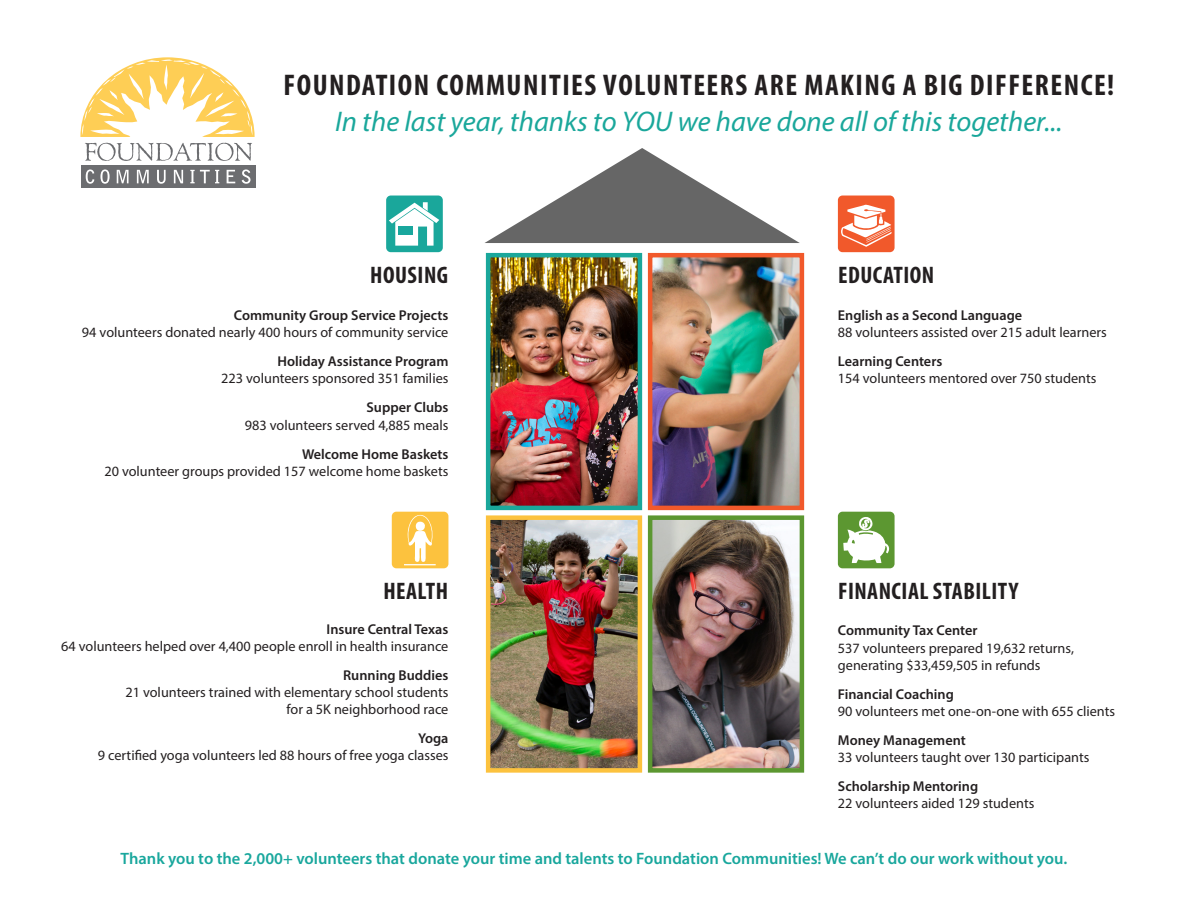
<style>
.page{position:relative;width:1188px;height:918px;background:#fff}
.page>*{position:absolute;margin:0;border:0;box-sizing:border-box;transform-origin:0 0}
.t1{font:700 condensed 30px "Myriad Pro";letter-spacing:.05em;color:#231f20}
.t2{font:italic 28.5px "Myriad Pro";color:#1aa79b}
.t3{font:700 condensed 24px "Myriad Pro";letter-spacing:.02em;color:#231f20}
.t4{font:600 16.5px "Myriad Pro";color:#19a79d}
.t5{font:14.25px/17.1px "Myriad Pro";color:#231f20;text-align:right}
.t6{font:600 14.25px "Myriad Pro";color:#231f20}
</style>
<div class="page">
<svg style="left:80px;top:57px;width:175px;height:80px"></svg>
<div style="left:81px;top:166px;width:174px;height:22px;background:#6c6d70"></div>
<svg style="left:85px;top:143px;width:167px;height:18px"></svg>
<svg style="left:86px;top:169px;width:8px;height:15px"></svg>
<svg style="left:100px;top:169px;width:10px;height:15px"></svg>
<svg style="left:117px;top:170px;width:12px;height:13px"></svg>
<svg style="left:137px;top:170px;width:12px;height:13px"></svg>
<svg style="left:157px;top:170px;width:9px;height:14px"></svg>
<svg style="left:174px;top:170px;width:9px;height:13px"></svg>
<svg style="left:190px;top:170px;width:29px;height:13px"></svg>
<svg style="left:227px;top:170px;width:8px;height:13px"></svg>
<svg style="left:242px;top:169px;width:9px;height:15px"></svg>
<div style="left:386px;top:196px;width:57px;height:56px;background:#1aa79b;border-radius:5px"></div>
<svg style="left:389px;top:202px;width:50px;height:44px"></svg>
<img style="left:491px;top:258px;width:146px;height:247px">
<div style="left:486px;top:253px;width:156px;height:257px;border:4px solid #1aa79b"></div>
<img style="left:491px;top:520px;width:146px;height:248px">
<div style="left:486px;top:515px;width:156px;height:258px;border:4px solid #fcc23e"></div>
<img style="left:653px;top:258px;width:146px;height:247px">
<div style="left:648px;top:253px;width:156px;height:257px;border:4px solid #f1592b"></div>
<img style="left:653px;top:520px;width:146px;height:248px">
<div style="left:648px;top:515px;width:156px;height:258px;border:4px solid #5c9731"></div>
<svg style="left:485px;top:148px;width:315px;height:95px"></svg>
<div style="left:392px;top:512px;width:56px;height:56px;background:#fcc23e;border-radius:5px"></div>
<svg style="left:406px;top:511px;width:40px;height:51px"></svg>
<hr style="left:404px;top:564px;width:32px;height:1px;background:#fff">
<div style="left:838px;top:196px;width:57px;height:56px;background:#f1592b;border-radius:5px"></div>
<svg style="left:841px;top:205px;width:51px;height:42px"></svg>
<div style="left:838px;top:512px;width:57px;height:56px;background:#5c9731;border-radius:5px"></div>
<svg style="left:843px;top:517px;width:46px;height:46px"></svg>
<div style="left:861px;top:538px;width:20px;height:8px;background:#fff"></div>
<p class="t1" style="left:284px;top:66px;width:832px">FOUNDATION COMMUNITIES VOLUNTEERS ARE MAKING A BIG DIFFERENCE!</p>
<p class="t2" style="left:335px;top:104px;width:729px">In the last year, thanks to YOU we have done all of this together...</p>
<p class="t3" style="left:370px;top:260px;width:79px">HOUSING</p>
<p class="t6" style="left:234px;top:306px;width:216px">Community Group Service Projects</p>
<p class="t5" style="left:82px;top:324px;width:368px">94 volunteers donated nearly 400 hours of community service</p>
<p class="t6" style="left:277px;top:352px;width:172px">Holiday Assistance Program</p>
<p class="t5" style="left:221px;top:370px;width:229px">223 volunteers sponsored 351 families</p>
<p class="t6" style="left:367px;top:399px;width:83px">Supper Clubs</p>
<p class="t5" style="left:245px;top:416px;width:205px">983 volunteers served 4,885 meals</p>
<p class="t6" style="left:302px;top:445px;width:148px">Welcome Home Baskets</p>
<p class="t5" style="left:104px;top:462px;width:345px">20 volunteer groups provided 157 welcome home baskets</p>
<p class="t3" style="left:383px;top:576px;width:66px">HEALTH</p>
<p class="t6" style="left:326px;top:620px;width:123px">Insure Central Texas</p>
<p class="t5" style="left:61px;top:637px;width:389px">64 volunteers helped over 4,400 people enroll in health insurance</p>
<p class="t6" style="left:343px;top:666px;width:107px">Running Buddies</p>
<p class="t5" style="left:125px;top:683px;width:324px">21 volunteers trained with elementary school students for a 5K neighborhood race</p>
<p class="t6" style="left:418px;top:729px;width:32px">Yoga</p>
<p class="t5" style="left:98px;top:747px;width:352px">9 certified yoga volunteers led 88 hours of free yoga classes</p>
<p class="t3" style="left:838px;top:260px;width:98px">EDUCATION</p>
<p class="t6" style="left:838px;top:306px;width:186px">English as a Second Language</p>
<p class="t5" style="left:838px;top:324px;width:270px">88 volunteers assisted over 215 adult learners</p>
<p class="t6" style="left:838px;top:352px;width:106px">Learning Centers</p>
<p class="t5" style="left:838px;top:370px;width:260px">154 volunteers mentored over 750 students</p>
<p class="t3" style="left:838px;top:576px;width:182px">FINANCIAL STABILITY</p>
<p class="t6" style="left:838px;top:622px;width:141px">Community Tax Center</p>
<p class="t5" style="left:838px;top:639px;width:238px;text-align:left">537 volunteers prepared 19,632 returns, generating $33,459,505 in refunds</p>
<p class="t6" style="left:838px;top:685px;width:117px">Financial Coaching</p>
<p class="t5" style="left:838px;top:702px;width:279px">90 volunteers met one-on-one with 655 clients</p>
<p class="t6" style="left:838px;top:731px;width:129px">Money Management</p>
<p class="t5" style="left:838px;top:748px;width:253px">33 volunteers taught over 130 participants</p>
<p class="t6" style="left:838px;top:777px;width:142px">Scholarship Mentoring</p>
<p class="t5" style="left:838px;top:795px;width:198px">22 volunteers aided 129 students</p>
<p class="t4" style="left:121px;top:848px;width:948px">Thank you to the 2,000+ volunteers that donate your time and talents to Foundation Communities! We can’t do our work without you.</p>
</div>
